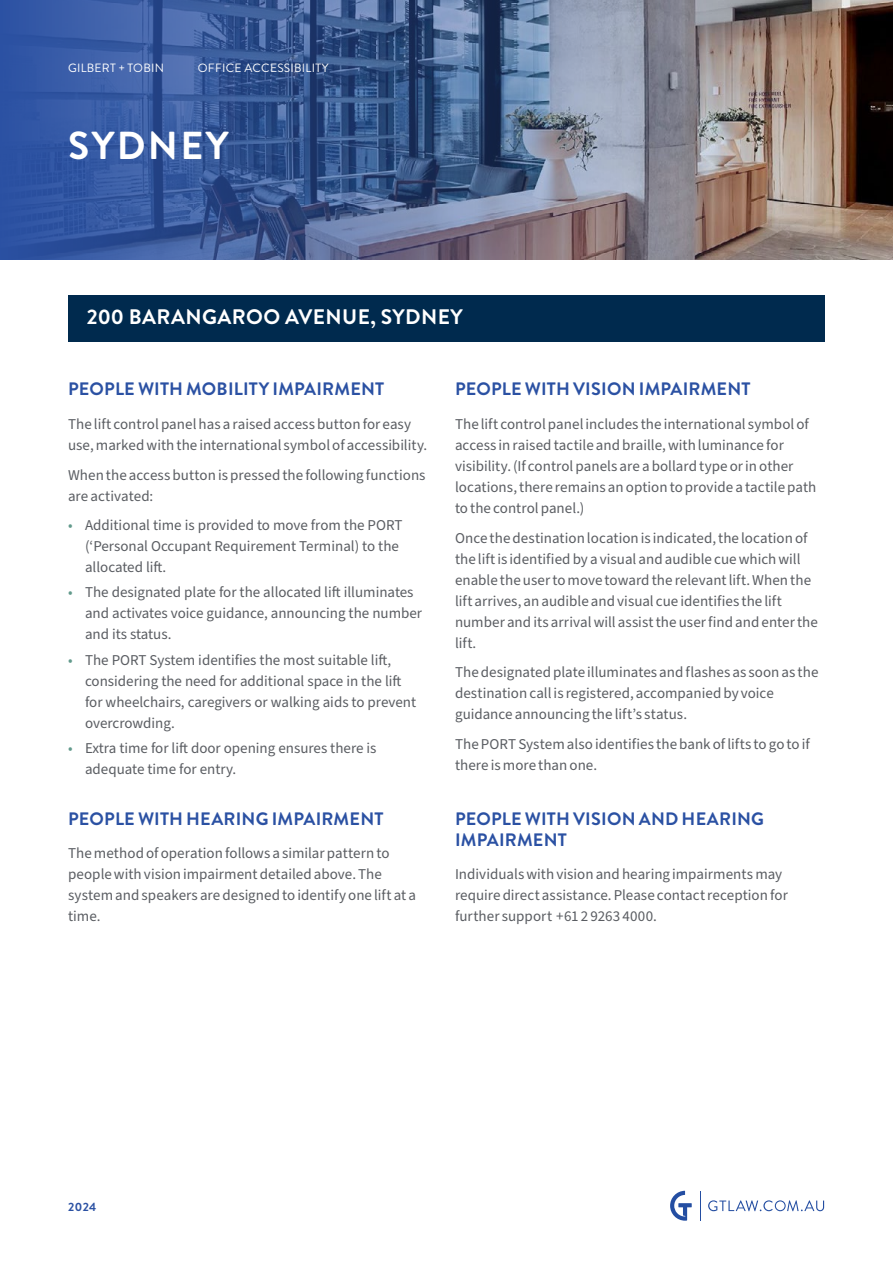
<style>
.page{position:relative;width:893px;height:1263px;background:#fff}
.page>*{position:absolute;margin:0;border:0;box-sizing:border-box;transform-origin:0 0}
.H2-Title_Rev{font:700 39px "Brandon Grotesque";letter-spacing:.06em;color:#fff}
.H2-Title_Rev-2{font:700 21px "Brandon Grotesque";letter-spacing:.02em;color:#fff}
.H4-Small_Title_Pos{font:700 18px/21px "Brandon Grotesque";letter-spacing:.01em;color:#2b51a3}
.Body_copy_Pos{font:15px/21px "Source Sans Pro";color:#5a5d62}
.Body_copy_bullets_Pos{font:15px/21px "Source Sans Pro";color:#5a5d62}
.t1{font:12px "Brandon Grotesque";letter-spacing:.02em;color:#fff}
.t2{font:700 12px "Brandon Grotesque";color:#2b51a3}
.s1{color:#629a8c}
</style>
<div class="page">
<img style="left:825px;top:0;width:68px;height:260px">
<img style="left:0;top:0;width:825px;height:260px">
<div style="left:68px;top:296px;width:757px;height:46px;background:#002a4e"></div>
<svg style="left:670px;top:1191px;width:22px;height:30px"></svg>
<hr style="left:700px;top:1191px;width:1px;height:30px;background:#244ea2">
<svg style="left:708px;top:1200px;width:116px;height:11px"></svg>
<p class="t1" style="left:68px;top:60px;width:97px">GILBERT + TOBIN</p>
<p class="t1" style="left:198px;top:60px;width:132px">OFFICE ACCESSIBILITY</p>
<h2 class="H2-Title_Rev" style="left:68px;top:118px;width:162px">SYDNEY</h2>
<h2 class="H2-Title_Rev-2" style="left:87px;top:302px;width:377px">200 BARANGAROO AVENUE, SYDNEY</h2>
<h4 class="H4-Small_Title_Pos" style="left:68px;top:379px;width:318px">PEOPLE WITH MOBILITY IMPAIRMENT</h4>
<p class="Body_copy_Pos" style="left:68px;top:414px;width:361px">The lift control panel has a raised access button for easy use, marked with the international symbol of accessibility.</p>
<p class="Body_copy_Pos" style="left:68px;top:465px;width:359px">When the access button is pressed the following functions are activated:</p>
<p class="Body_copy_bullets_Pos" style="left:85px;top:515px;width:319px;text-indent:-17px"><span class="s1">•</span> Additional time is provided to move from the PORT (‘Personal Occupant Requirement Terminal) to the allocated lift.</p>
<p class="Body_copy_bullets_Pos" style="left:85px;top:582px;width:339px;text-indent:-17px"><span class="s1">•</span> The designated plate for the allocated lift illuminates and activates voice guidance, announcing the number and its status.</p>
<p class="Body_copy_bullets_Pos" style="left:85px;top:650px;width:333px;text-indent:-17px"><span class="s1">•</span> The PORT System identifies the most suitable lift, considering the need for additional space in the lift for wheelchairs, caregivers or walking aids to prevent overcrowding.</p>
<p class="Body_copy_bullets_Pos" style="left:85px;top:738px;width:293px;text-indent:-17px"><span class="s1">•</span> Extra time for lift door opening ensures there is adequate time for entry.</p>
<h4 class="H4-Small_Title_Pos" style="left:68px;top:808px;width:317px">PEOPLE WITH HEARING IMPAIRMENT</h4>
<p class="Body_copy_Pos" style="left:68px;top:843px;width:349px">The method of operation follows a similar pattern to people with vision impairment detailed above. The system and speakers are designed to identify one lift at a time.</p>
<h4 class="H4-Small_Title_Pos" style="left:455px;top:379px;width:297px">PEOPLE WITH VISION IMPAIRMENT</h4>
<p class="Body_copy_Pos" style="left:455px;top:414px;width:363px">The lift control panel includes the international symbol of access in raised tactile and braille, with luminance for visibility. (If control panels are a bollard type or in other locations, there remains an option to provide a tactile path to the control panel.)</p>
<p class="Body_copy_Pos" style="left:455px;top:528px;width:364px">Once the destination location is indicated, the location of the lift is identified by a visual and audible cue which will enable the user to move toward the relevant lift. When the lift arrives, an audible and visual cue identifies the lift number and its arrival will assist the user find and enter the lift.</p>
<p class="Body_copy_Pos" style="left:455px;top:662px;width:365px">The designated plate illuminates and flashes as soon as the destination call is registered, accompanied by voice guidance announcing the lift’s status.</p>
<p class="Body_copy_Pos" style="left:455px;top:734px;width:356px">The PORT System also identifies the bank of lifts to go to if there is more than one.</p>
<h4 class="H4-Small_Title_Pos" style="left:455px;top:808px;width:310px">PEOPLE WITH VISION AND HEARING<br>IMPAIRMENT</h4>
<p class="Body_copy_Pos" style="left:455px;top:864px;width:334px">Individuals with vision and hearing impairments may require direct assistance. Please contact reception for further support +61 2 9263 4000.</p>
<p class="t2" style="left:68px;top:1199px;width:30px">2024</p>
</div>
